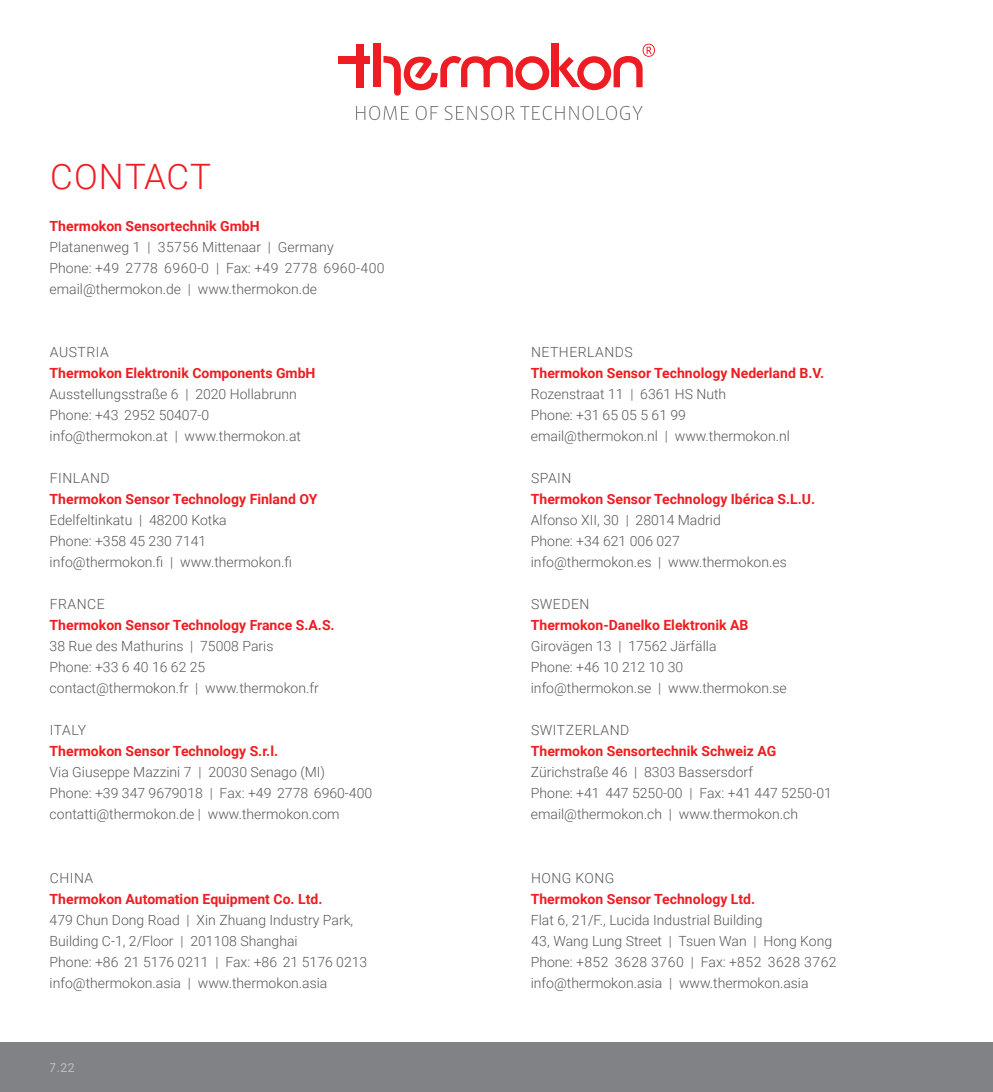
<style>
.page{position:relative;width:993px;height:1092px;background:#fff}
.page>*{position:absolute;margin:0;border:0;box-sizing:border-box;transform-origin:0 0}
.t1{font:300 35px "Roboto";letter-spacing:.025em;color:#ee1d23}
.t2{font:300 14px/21px "Roboto";color:#57585a}
.t3{font:700 14px "Roboto";color:#ee1d23}
.t4{font:300 14px "Roboto";letter-spacing:.035em;color:#57585a}
.t5{font:12.25px "Roboto";color:#fff}
</style>
<div class="page">
<div style="left:0;top:1042px;width:992px;height:49px;background:#808285"></div>
<div style="left:338px;top:56px;width:31px;height:8px;background:#ee1d23"></div>
<div style="left:373px;top:44px;width:8px;height:43px;background:#ee1d23"></div>
<div style="left:356px;top:44px;width:7px;height:43px;background:#ee1d23"></div>
<div style="left:551px;top:44px;width:7px;height:43px;background:#ee1d23"></div>
<svg style="left:383px;top:55px;width:166px;height:41px"></svg>
<svg style="left:558px;top:44px;width:96px;height:46px"></svg>
<svg style="left:356px;top:106px;width:52px;height:14px"></svg>
<svg style="left:415px;top:106px;width:23px;height:14px"></svg>
<svg style="left:444px;top:106px;width:70px;height:14px"></svg>
<svg style="left:520px;top:106px;width:122px;height:14px"></svg>
<h1 class="t1" style="left:50px;top:152px;width:162px">CONTACT</h1>
<p class="t3" style="left:50px;top:216px;width:211px">Thermokon Sensortechnik GmbH</p>
<p class="t2" style="left:50px;top:236px;width:336px">Platanenweg 1 | 35756 Mittenaar | Germany<br>Phone: +49 2778 6960-0 | Fax: +49 2778 6960-400 email@thermokon.de | www.thermokon.de</p>
<p class="t4" style="left:50px;top:342px;width:60px">AUSTRIA</p>
<p class="t3" style="left:50px;top:363px;width:267px">Thermokon Elektronik Components GmbH</p>
<p class="t2" style="left:50px;top:383px;width:253px">Ausstellungsstraße 6 | 2020 Hollabrunn<br>Phone: +43 2952 50407-0 info@thermokon.at | www.thermokon.at</p>
<p class="t4" style="left:50px;top:468px;width:61px">FINLAND</p>
<p class="t3" style="left:50px;top:489px;width:269px">Thermokon Sensor Technology Finland OY</p>
<p class="t2" style="left:50px;top:509px;width:244px">Edelfeltinkatu | 48200 Kotka<br>Phone: +358 45 230 7141 info@thermokon.fi | www.thermokon.fi</p>
<p class="t2" style="left:50px;top:593px;width:56px">FRANCE</p>
<p class="t3" style="left:50px;top:615px;width:286px">Thermokon Sensor Technology France S.A.S.</p>
<p class="t2" style="left:50px;top:635px;width:270px">38 Rue des Mathurins | 75008 Paris<br>Phone: +33 6 40 16 62 25 contact@thermokon.fr | www.thermokon.fr</p>
<p class="t2" style="left:50px;top:719px;width:38px">ITALY</p>
<p class="t3" style="left:50px;top:741px;width:230px">Thermokon Sensor Technology S.r.l.</p>
<p class="t2" style="left:50px;top:761px;width:324px">Via Giuseppe Mazzini 7 | 20030 Senago (MI)<br>Phone: +39 347 9679018 | Fax: +49 2778 6960-400 contatti@thermokon.de | www.thermokon.com</p>
<p class="t2" style="left:50px;top:866px;width:45px">CHINA</p>
<p class="t3" style="left:50px;top:888px;width:274px">Thermokon Automation Equipment Co. Ltd.</p>
<p class="t2" style="left:50px;top:908px;width:319px">479 Chun Dong Road | Xin Zhuang Industry Park, Building C-1, 2/Floor | 201108 Shanghai<br>Phone: +86 21 5176 0211 | Fax: +86 21 5176 0213 info@thermokon.asia | www.thermokon.asia</p>
<p class="t5" style="left:50px;top:1058px;width:26px">7.22</p>
<p class="t4" style="left:531px;top:342px;width:103px">NETHERLANDS</p>
<p class="t3" style="left:530px;top:363px;width:295px">Thermokon Sensor Technology Nederland B.V.</p>
<p class="t2" style="left:530px;top:383px;width:260px">Rozenstraat 11 | 6361 HS Nuth<br>Phone: +31 65 05 5 61 99 email@thermokon.nl | www.thermokon.nl</p>
<p class="t2" style="left:531px;top:467px;width:42px">SPAIN</p>
<p class="t3" style="left:530px;top:489px;width:286px">Thermokon Sensor Technology Ibérica S.L.U.</p>
<p class="t2" style="left:530px;top:509px;width:257px">Alfonso XII, 30 | 28014 Madrid<br>Phone: +34 621 006 027 info@thermokon.es | www.thermokon.es</p>
<p class="t2" style="left:531px;top:593px;width:60px">SWEDEN</p>
<p class="t3" style="left:530px;top:615px;width:219px">Thermokon-Danelko Elektronik AB</p>
<p class="t2" style="left:530px;top:635px;width:257px">Girovägen 13 | 17562 Järfälla<br>Phone: +46 10 212 10 30 info@thermokon.se | www.thermokon.se</p>
<p class="t4" style="left:531px;top:720px;width:100px">SWITZERLAND</p>
<p class="t3" style="left:530px;top:741px;width:247px">Thermokon Sensortechnik Schweiz AG</p>
<p class="t2" style="left:530px;top:761px;width:302px">Zürichstraße 46 | 8303 Bassersdorf<br>Phone: +41 447 5250-00 | Fax: +41 447 5250-01 email@thermokon.ch | www.thermokon.ch</p>
<p class="t4" style="left:531px;top:867px;width:85px">HONG KONG</p>
<p class="t3" style="left:530px;top:888px;width:226px">Thermokon Sensor Technology Ltd.</p>
<p class="t2" style="left:530px;top:908px;width:307px">Flat 6, 21/F., Lucida Industrial Building<br>43, Wang Lung Street | Tsuen Wan | Hong Kong Phone: +852 3628 3760 | Fax: +852 3628 3762 info@thermokon.asia | www.thermokon.asia</p>
</div>
